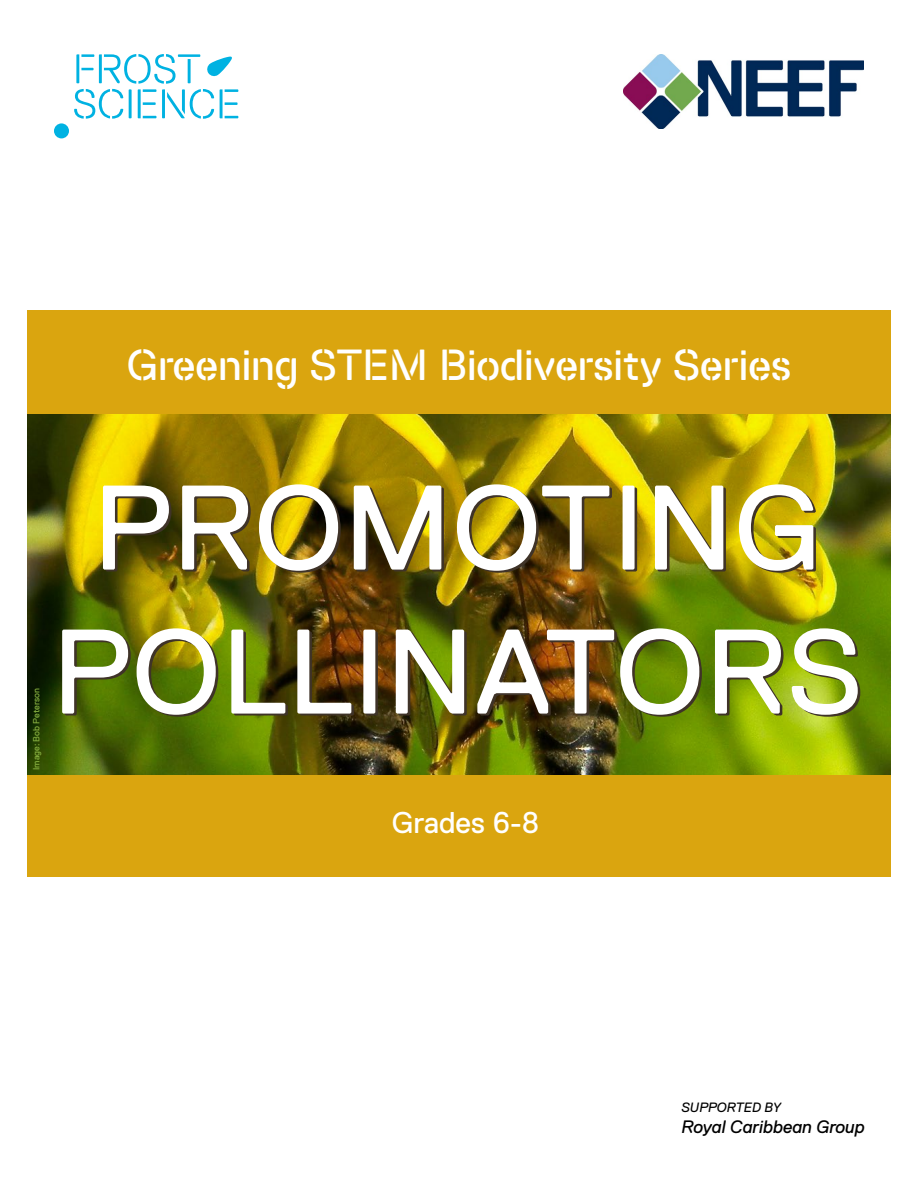
<style>
.page{position:relative;width:918px;height:1188px;background:#fff}
.page>*{position:absolute;margin:0;border:0;box-sizing:border-box;transform-origin:0 0}
.t1{font:120px/144px "Replica Std";letter-spacing:.01em;color:#fff;text-align:center}
.t2{font:43.5px "Replica Frost Stencil";color:#fff}
.t3{font:30px "Replica Std";color:#fff}
.t4{font:italic 18px "Replica Std";color:#000}
.t5{font:italic 13.5px "Replica Std";color:#000}
.t6{font:9px "Replica Std";color:#86af40}
</style>
<div class="page">
<div style="left:27px;top:310px;width:864px;height:567px;background:#daa50f"></div>
<img style="left:624px;top:54px;width:240px;height:75px">
<div style="left:54px;top:123px;width:15px;height:15px;background:#00b2e2;border-radius:50%"></div>
<svg style="left:74px;top:54px;width:164px;height:65px"></svg>
<img style="left:27px;top:415px;width:864px;height:359px">
<p class="t2" style="left:127px;top:340px;width:666px">Greening STEM Biodiversity Series</p>
<p class="t6" style="left:31px;top:770px;width:83px;rotate:-90deg">Image: Bob Peterson</p>
<h1 class="t1" style="left:53px;top:457px;width:812px">PROMOTING<br>POLLINATORS</h1>
<p class="t3" style="left:392px;top:806px;width:149px">Grades 6-8</p>
<p class="t5" style="left:681px;top:1100px;width:101px">SUPPORTED BY</p>
<p class="t4" style="left:681px;top:1117px;width:185px">Royal Caribbean Group</p>
</div>
